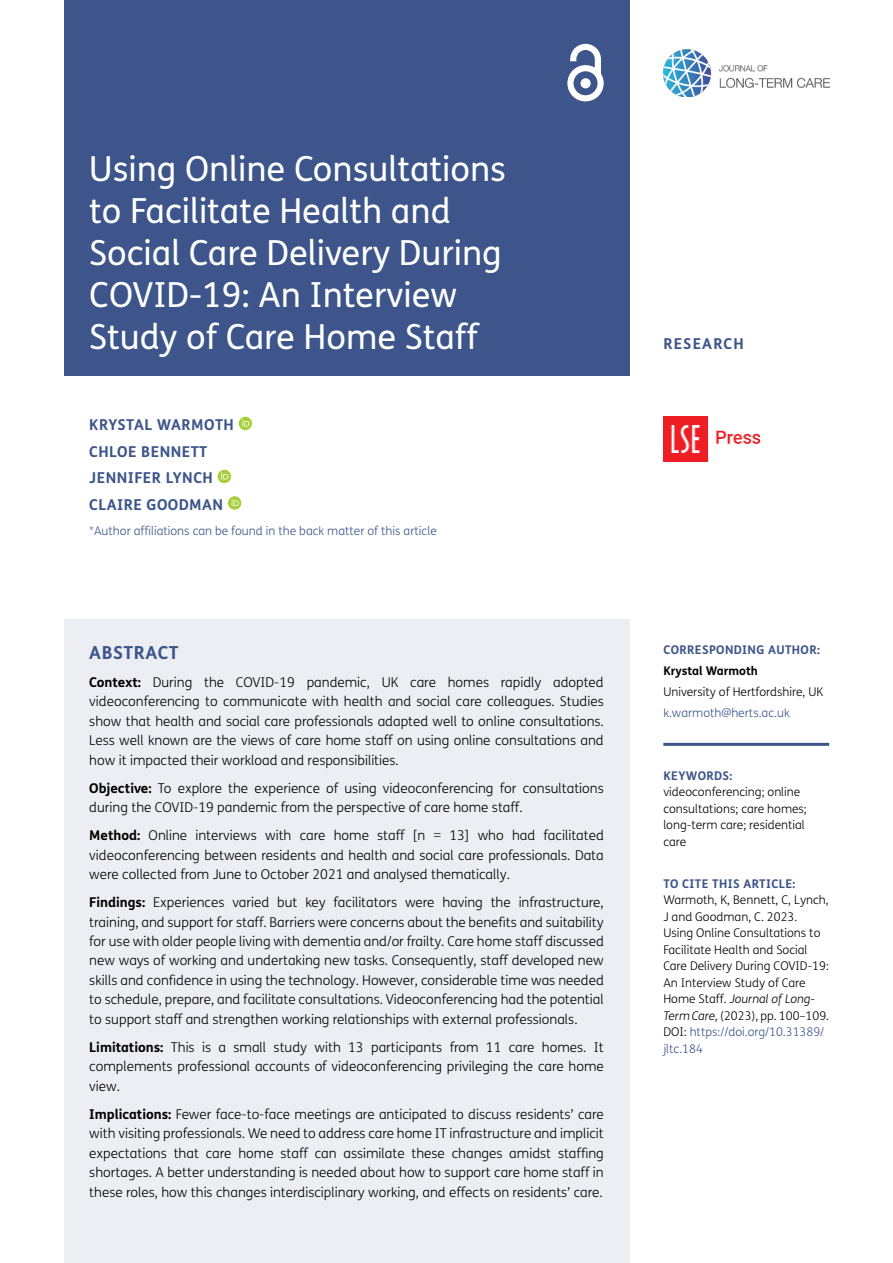
<style>
.page{position:relative;width:893px;height:1263px;background:#fff}
.page>*{position:absolute;margin:0;border:0;box-sizing:border-box;transform-origin:0 0}
.Article_Title{font:34.5px/42px "FS Me";color:#fff}
.t1{font:700 18px "FS Me";letter-spacing:.03em;color:#3d558a}
.Cover_Authors{font:700 15px "FS Me";letter-spacing:.03em;color:#3d558a}
.Cover_Authors-2{font:700 15px "FS Me";letter-spacing:.075em;color:#3d558a}
.Abstract_Copy{font:300 13.5px/19.5px "FS Me";color:#000;text-align:justify}
.t2{font:300 12px/16.5px "FS Me";color:#000}
.t3{font:300 12px "FS Me";color:#3d558a}
.t4{font:700 12px "FS Me";letter-spacing:.03em;color:#3d558a}
.t5{font:700 12px "FS Me";color:#000}
.s1{font-weight:700}
.s2{font-style:italic}
.s3{color:#3d558a}
</style>
<div class="page">
<div style="left:64px;top:0;width:565px;height:376px;background:#3d558a"></div>
<svg style="left:567px;top:44px;width:37px;height:57px"></svg>
<img style="left:663px;top:49px;width:166px;height:48px">
<img style="left:663px;top:417px;width:98px;height:45px">
<div style="left:64px;top:619px;width:565px;height:644px;background:#eceef3"></div>
<hr style="left:663px;top:743px;width:166px;height:3px;background:#3d558a">
<svg style="left:239px;top:417px;width:13px;height:13px"></svg>
<svg style="left:242px;top:419px;width:8px;height:7px"></svg>
<svg style="left:218px;top:470px;width:13px;height:13px"></svg>
<svg style="left:221px;top:472px;width:7px;height:7px"></svg>
<svg style="left:228px;top:496px;width:13px;height:14px"></svg>
<svg style="left:232px;top:499px;width:7px;height:7px"></svg>
<h1 class="Article_Title" style="left:89px;top:148px;width:418px">Using Online Consultations to Facilitate Health and<br>Social Care Delivery During<br>COVID-19: An Interview<br>Study of Care Home Staff</h1>
<p class="Cover_Authors" style="left:89px;top:415px;width:146px">KRYSTAL WARMOTH</p>
<p class="Cover_Authors" style="left:89px;top:442px;width:120px">CHLOE BENNETT</p>
<p class="Cover_Authors" style="left:89px;top:468px;width:125px">JENNIFER LYNCH</p>
<p class="Cover_Authors" style="left:89px;top:495px;width:135px">CLAIRE GOODMAN</p>
<p class="t3" style="left:89px;top:524px;width:349px">*Author affiliations can be found in the back matter of this article</p>
<h2 class="t1" style="left:89px;top:641px;width:91px">ABSTRACT</h2>
<p class="Abstract_Copy" style="left:89px;top:672px;width:516px"><span class="s1">Context:</span> During the COVID-19 pandemic, UK care homes rapidly adopted videoconferencing to communicate with health and social care colleagues. Studies show that health and social care professionals adapted well to online consultations.<br>Less well known are the views of care home staff on using online consultations and how it impacted their workload and responsibilities.</p>
<p class="Abstract_Copy" style="left:89px;top:778px;width:516px"><span class="s1">Objective:</span> To explore the experience of using videoconferencing for consultations during the COVID-19 pandemic from the perspective of care home staff.</p>
<p class="Abstract_Copy" style="left:89px;top:826px;width:516px"><span class="s1">Method:</span> Online interviews with care home staff [n = 13] who had facilitated videoconferencing between residents and health and social care professionals. Data were collected from June to October 2021 and analysed thematically.</p>
<p class="Abstract_Copy" style="left:89px;top:893px;width:516px"><span class="s1">Findings:</span> Experiences varied but key facilitators were having the infrastructure, training, and support for staff. Barriers were concerns about the benefits and suitability for use with older people living with dementia and/or frailty. Care home staff discussed new ways of working and undertaking new tasks. Consequently, staff developed new skills and confidence in using the technology. However, considerable time was needed to schedule, prepare, and facilitate consultations. Videoconferencing had the potential to support staff and strengthen working relationships with external professionals.</p>
<p class="Abstract_Copy" style="left:89px;top:1038px;width:516px"><span class="s1">Limitations:</span> This is a small study with 13 participants from 11 care homes. It complements professional accounts of videoconferencing privileging the care home view.</p>
<p class="Abstract_Copy" style="left:89px;top:1105px;width:516px"><span class="s1">Implications:</span> Fewer face-to-face meetings are anticipated to discuss residents’ care with visiting professionals. We need to address care home IT infrastructure and implicit expectations that care home staff can assimilate these changes amidst staffing shortages. A better understanding is needed about how to support care home staff in these roles, how this changes interdisciplinary working, and effects on residents’ care.</p>
<p class="Cover_Authors-2" style="left:663px;top:334px;width:82px">RESEARCH</p>
<p class="t4" style="left:663px;top:643px;width:158px">CORRESPONDING AUTHOR:</p>
<p class="t5" style="left:663px;top:663px;width:96px">Krystal Warmoth</p>
<p class="t2" style="left:663px;top:684px;width:162px">University of Hertfordshire, UK</p>
<p class="t3" style="left:663px;top:705px;width:128px">k.warmoth@herts.ac.uk</p>
<p class="t4" style="left:663px;top:768px;width:71px">KEYWORDS:</p>
<p class="t2" style="left:663px;top:784px;width:145px">videoconferencing; online consultations; care homes; long-term care; residential care</p>
<p class="t4" style="left:663px;top:876px;width:133px">TO CITE THIS ARTICLE:</p>
<p class="t2" style="left:663px;top:892px;width:167px">Warmoth, K, Bennett, C, Lynch,<br>J and Goodman, C. 2023.<br>Using Online Consultations to<br>Facilitate Health and Social<br>Care Delivery During COVID-19:<br>An Interview Study of Care<br>Home Staff. <span class="s2">Journal of Long-<br>Term Care,</span> (2023), pp. 100–109.<br>DOI: <span class="s3">https://doi.org/10.31389/ jltc.184</span></p>
</div>
